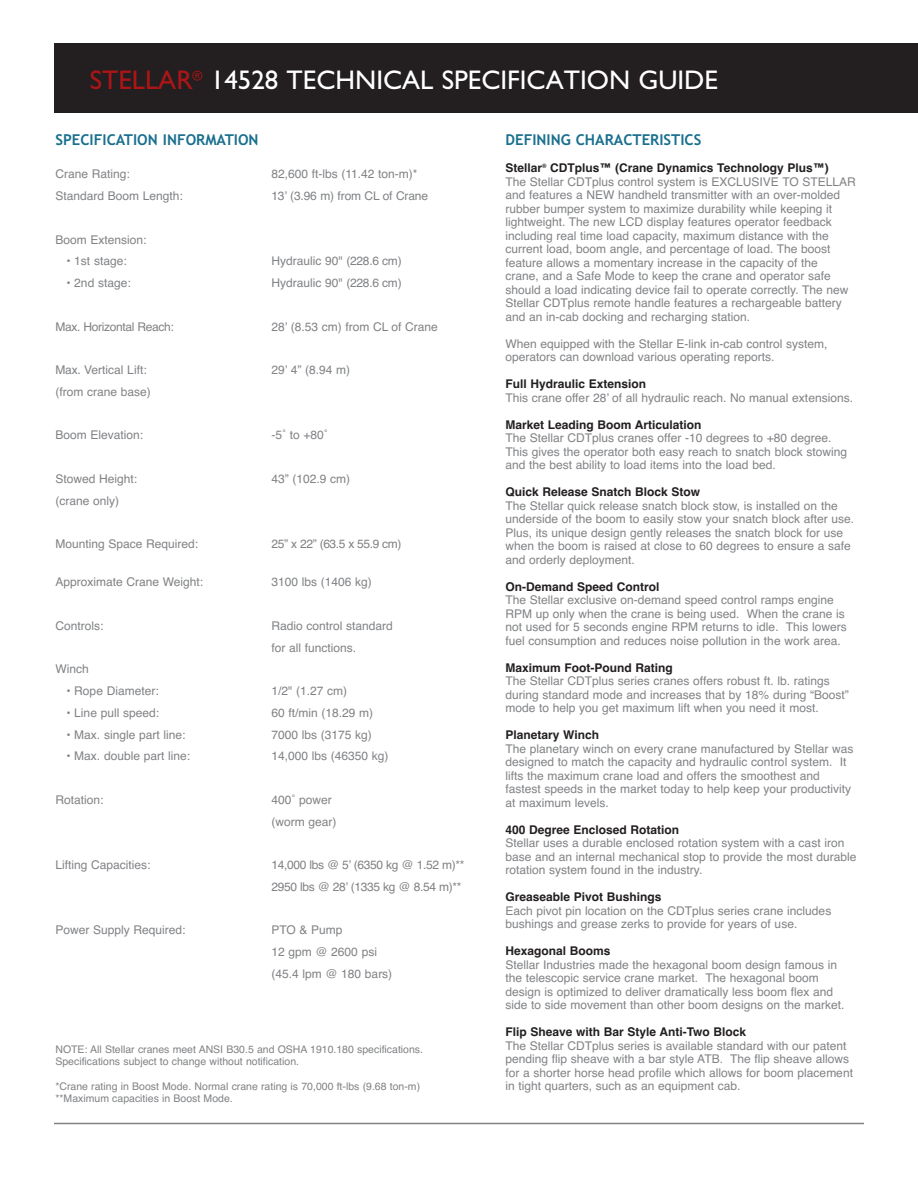
<style>
.page{position:relative;width:918px;height:1188px;background:#fff}
.page>*{position:absolute;margin:0;border:0;box-sizing:border-box;transform-origin:0 0}
.t1{font:27px "Gill Sans";color:#fff}
.t2{font:700 15px "Trebuchet MS";color:#19708e}
.t3{font:12px/13.5px "Helvetica";color:#808285}
.t4{font:700 12px "Helvetica";color:#231f20}
.t5{font:12px/21.8px "Helvetica";letter-spacing:-.03em;color:#808285}
.t6{font:10.5px/12.6px "Helvetica";color:#808285}
.s1{color:#ac1517}
.s2{font-weight:700;color:#231f20}
</style>
<div class="page">
<div style="left:54px;top:43px;width:864px;height:70px;background:#231f20"></div>
<hr style="left:54px;top:1123px;width:810px;height:1px;background:#808285">
<h1 class="t1" style="left:90px;top:64px;width:630px"><span class="s1">STELLAR</span><sup>®</sup> 14528 TECHNICAL SPECIFICATION GUIDE</h1>
<p class="t2" style="left:55px;top:131px;width:205px">SPECIFICATION INFORMATION</p>
<p class="t3" style="left:55px;top:168px;width:76px">Crane Rating:</p>
<p class="t3" style="left:271px;top:168px;width:148px">82,600 ft-lbs (11.42 ton-m)*</p>
<p class="t3" style="left:55px;top:189px;width:129px">Standard Boom Length:</p>
<p class="t3" style="left:271px;top:189px;width:158px">13’ (3.96 m) from CL of Crane</p>
<p class="t3" style="left:55px;top:233px;width:93px">Boom Extension:</p>
<p class="t3" style="left:66px;top:255px;width:62px">• 1st stage:</p>
<p class="t3" style="left:271px;top:255px;width:132px">Hydraulic 90" (228.6 cm)</p>
<p class="t3" style="left:66px;top:276px;width:66px">• 2nd stage:</p>
<p class="t3" style="left:271px;top:276px;width:132px">Hydraulic 90" (228.6 cm)</p>
<p class="t5" style="left:55px;top:316px;width:120px">Max. Horizontal Reach:</p>
<p class="t3" style="left:271px;top:320px;width:168px">28’ (8.53 cm) from CL of Crane</p>
<p class="t3" style="left:55px;top:363px;width:93px">Max. Vertical Lift:</p>
<p class="t3" style="left:271px;top:363px;width:80px">29’ 4” (8.94 m)</p>
<p class="t3" style="left:55px;top:385px;width:97px">(from crane base)</p>
<p class="t3" style="left:55px;top:429px;width:89px">Boom Elevation:</p>
<p class="t3" style="left:271px;top:429px;width:58px">-5˚ to +80˚</p>
<p class="t3" style="left:55px;top:472px;width:83px">Stowed Height:</p>
<p class="t3" style="left:271px;top:472px;width:80px">43” (102.9 cm)</p>
<p class="t3" style="left:55px;top:494px;width:65px">(crane only)</p>
<p class="t3" style="left:55px;top:537px;width:144px">Mounting Space Required:</p>
<p class="t3" style="left:271px;top:537px;width:131px">25” x 22” (63.5 x 55.9 cm)</p>
<p class="t3" style="left:55px;top:576px;width:149px">Approximate Crane Weight:</p>
<p class="t3" style="left:271px;top:576px;width:102px">3100 lbs (1406 kg)</p>
<p class="t3" style="left:55px;top:619px;width:50px">Controls:</p>
<p class="t3" style="left:271px;top:615px;width:123px;line-height:21.8px">Radio control standard for all functions.</p>
<p class="t3" style="left:55px;top:663px;width:35px">Winch</p>
<p class="t3" style="left:66px;top:684px;width:94px">• Rope Diameter:</p>
<p class="t3" style="left:271px;top:684px;width:77px">1/2" (1.27 cm)</p>
<p class="t3" style="left:66px;top:706px;width:94px">• Line pull speed:</p>
<p class="t3" style="left:271px;top:706px;width:103px">60 ft/min (18.29 m)</p>
<p class="t3" style="left:66px;top:728px;width:120px">• Max. single part line:</p>
<p class="t3" style="left:271px;top:728px;width:102px">7000 lbs (3175 kg)</p>
<p class="t3" style="left:66px;top:750px;width:125px">• Max. double part line:</p>
<p class="t3" style="left:271px;top:750px;width:119px">14,000 lbs (46350 kg)</p>
<p class="t3" style="left:55px;top:793px;width:50px">Rotation:</p>
<p class="t3" style="left:271px;top:789px;width:67px;line-height:21.8px">400˚ power (worm gear)</p>
<p class="t3" style="left:55px;top:858px;width:97px">Lifting Capacities:</p>
<p class="t5" style="left:271px;top:854px;width:194px">14,000 lbs @ 5’ (6350 kg @ 1.52 m)**<br>2950 lbs @ 28’ (1335 kg @ 8.54 m)**</p>
<p class="t3" style="left:55px;top:923px;width:132px">Power Supply Required:</p>
<p class="t3" style="left:271px;top:919px;width:122px;line-height:21.8px">PTO &amp; Pump<br>12 gpm @ 2600 psi (45.4 lpm @ 180 bars)</p>
<p class="t6" style="left:55px;top:1043px;width:369px">NOTE: All Stellar cranes meet ANSI B30.5 and OSHA 1910.180 specifications.<br>Specifications subject to change without notification.</p>
<p class="t6" style="left:55px;top:1080px;width:366px;line-height:12px">*Crane rating in Boost Mode. Normal crane rating is 70,000 ft-lbs (9.68 ton-m) **Maximum capacities in Boost Mode.</p>
<p class="t2" style="left:506px;top:131px;width:197px">DEFINING CHARACTERISTICS</p>
<p class="t3" style="left:506px;top:161px;width:352px"><span class="s2">Stellar</span><sup>®</sup> <span class="s2">CDTplus™ (Crane Dynamics Technology Plus™)<br></span>The Stellar CDTplus control system is EXCLUSIVE TO STELLAR and features a NEW handheld transmitter with an over-molded rubber bumper system to maximize durability while keeping it lightweight. The new LCD display features operator feedback including real time load capacity, maximum distance with the current load, boom angle, and percentage of load. The boost feature allows a momentary increase in the capacity of the<br>crane, and a Safe Mode to keep the crane and operator safe should a load indicating device fail to operate correctly. The new Stellar CDTplus remote handle features a rechargeable battery and an in-cab docking and recharging station.</p>
<p class="t3" style="left:506px;top:337px;width:324px">When equipped with the Stellar E-link in-cab control system, operators can download various operating reports.</p>
<p class="t4" style="left:506px;top:377px;width:142px">Full Hydraulic Extension</p>
<p class="t3" style="left:506px;top:391px;width:349px">This crane offer 28’ of all hydraulic reach. No manual extensions.</p>
<p class="t4" style="left:506px;top:417px;width:197px">Market Leading Boom Articulation</p>
<p class="t3" style="left:506px;top:431px;width:343px">The Stellar CDTplus cranes offer -10 degrees to +80 degree.<br>This gives the operator both easy reach to snatch block stowing and the best ability to load items into the load bed.</p>
<p class="t4" style="left:506px;top:485px;width:196px">Quick Release Snatch Block Stow</p>
<p class="t3" style="left:506px;top:499px;width:350px">The Stellar quick release snatch block stow, is installed on the underside of the boom to easily stow your snatch block after use.<br>Plus, its unique design gently releases the snatch block for use when the boom is raised at close to 60 degrees to ensure a safe and orderly deployment.</p>
<p class="t4" style="left:506px;top:579px;width:156px">On-Demand Speed Control</p>
<p class="t3" style="left:506px;top:593px;width:343px">The Stellar exclusive on-demand speed control ramps engine RPM up only when the crane is being used. When the crane is not used for 5 seconds engine RPM returns to idle. This lowers fuel consumption and reduces noise pollution in the work area.</p>
<p class="t4" style="left:506px;top:660px;width:169px">Maximum Foot-Pound Rating</p>
<p class="t3" style="left:506px;top:674px;width:345px">The Stellar CDTplus series cranes offers robust ft. lb. ratings during standard mode and increases that by 18% during “Boost” mode to help you get maximum lift when you need it most.</p>
<p class="t4" style="left:506px;top:728px;width:95px">Planetary Winch</p>
<p class="t3" style="left:506px;top:742px;width:349px">The planetary winch on every crane manufactured by Stellar was designed to match the capacity and hydraulic control system. It lifts the maximum crane load and offers the smoothest and fastest speeds in the market today to help keep your productivity at maximum levels.</p>
<p class="t4" style="left:506px;top:822px;width:175px">400 Degree Enclosed Rotation</p>
<p class="t3" style="left:506px;top:836px;width:352px">Stellar uses a durable enclosed rotation system with a cast iron base and an internal mechanical stop to provide the most durable rotation system found in the industry.</p>
<p class="t4" style="left:506px;top:890px;width:158px">Greaseable Pivot Bushings</p>
<p class="t3" style="left:506px;top:904px;width:327px">Each pivot pin location on the CDTplus series crane includes bushings and grease zerks to provide for years of use.</p>
<p class="t4" style="left:506px;top:944px;width:107px">Hexagonal Booms</p>
<p class="t3" style="left:506px;top:958px;width:340px">Stellar Industries made the hexagonal boom design famous in the telescopic service crane market. The hexagonal boom design is optimized to deliver dramatically less boom flex and side to side movement than other boom designs on the market.</p>
<p class="t4" style="left:506px;top:1025px;width:242px">Flip Sheave with Bar Style Anti-Two Block</p>
<p class="t3" style="left:506px;top:1039px;width:349px">The Stellar CDTplus series is available standard with our patent pending flip sheave with a bar style ATB. The flip sheave allows for a shorter horse head profile which allows for boom placement in tight quarters, such as an equipment cab.</p>
</div>
